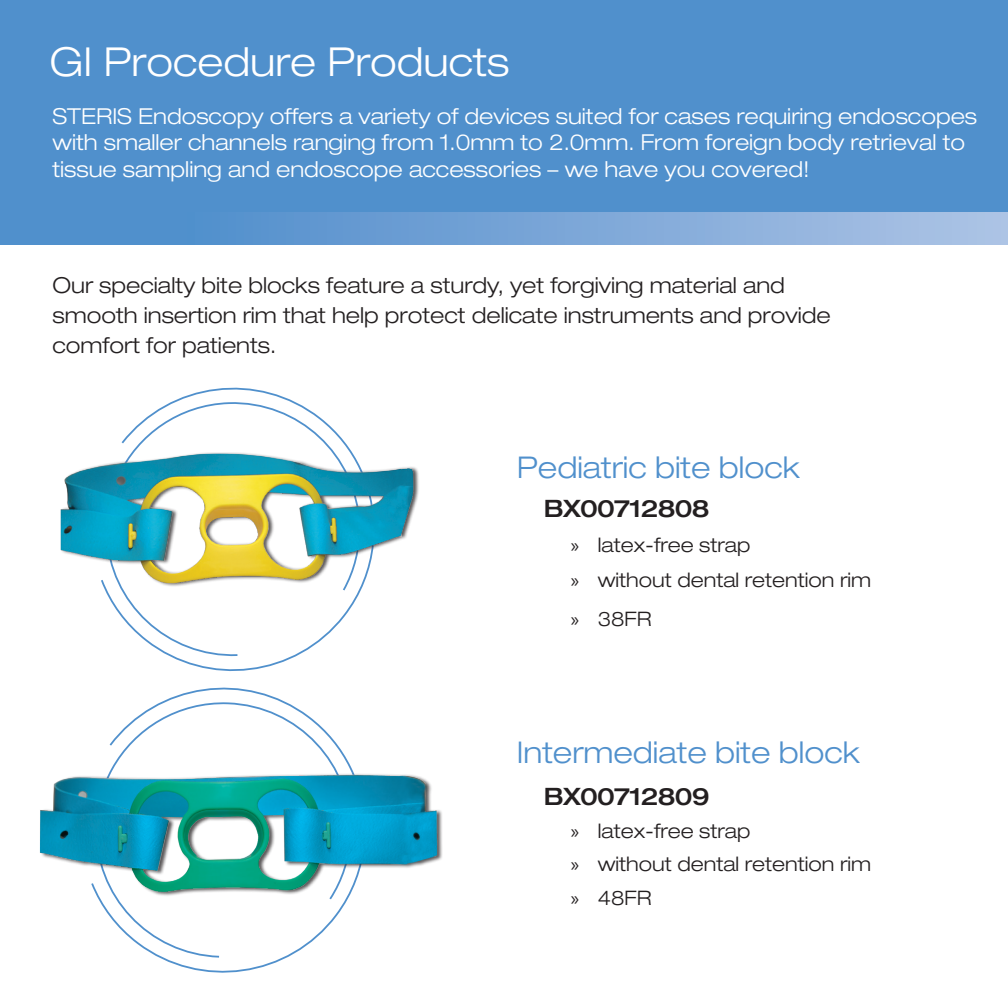
<style>
.page{position:relative;width:1008px;height:1008px;background:#fff}
.page>*{position:absolute;margin:0;border:0;box-sizing:border-box;transform-origin:0 0}
.t1{font:300 expanded 40px "Helvetica Neue LT Std";color:#fff}
.t2{font:300 expanded 30px "Helvetica Neue LT Std";color:#5090cc}
.t3{font:500 expanded 24px "Helvetica Neue LT Std";letter-spacing:-.03em;color:#231f20}
.t4{font:300 expanded 22px/26.4px "Helvetica Neue LT Std";color:#fff}
.t5{font:300 expanded 22px/30px "Helvetica Neue LT Std";color:#231f20}
.t6{font:300 expanded 20px "Helvetica Neue LT Std";color:#231f20}
.s1{font-family:"Myriad Pro";font-weight:400;font-stretch:normal}
</style>
<div class="page">
<div style="left:0;top:0;width:1008px;height:229px;background:#5090cc"></div>
<div style="left:0;top:213px;width:1008px;height:31px;background:linear-gradient(to right,#4287c8,#aac1e4)"></div>
<svg style="left:118px;top:387px;width:230px;height:280px"></svg>
<img style="left:60px;top:431px;width:359px;height:181px">
<svg style="left:162px;top:667px;width:122px;height:306px"></svg>
<svg style="left:100px;top:700px;width:246px;height:259px"></svg>
<img style="left:39px;top:744px;width:403px;height:159px">
<p class="t1" style="left:49px;top:38px;width:462px">GI Procedure Products</p>
<p class="t4" style="left:52px;top:102px;width:926px">STERIS Endoscopy offers a variety of devices suited for cases requiring endoscopes with smaller channels ranging from 1.0mm to 2.0mm. From foreign body retrieval to tissue sampling and endoscope accessories – we have you covered!</p>
<p class="t5" style="left:52px;top:270px;width:780px">Our specialty bite blocks feature a sturdy, yet forgiving material and smooth insertion rim that help protect delicate instruments and provide comfort for patients.</p>
<p class="t2" style="left:517px;top:450px;width:285px">Pediatric bite block</p>
<p class="t3" style="left:544px;top:494px;width:167px">BX00712808</p>
<p class="t6" style="left:571px;top:533px;width:181px"><span class="s1">»</span> latex-free strap</p>
<p class="t6" style="left:571px;top:568px;width:302px"><span class="s1">»</span> without dental retention rim</p>
<p class="t6" style="left:571px;top:607px;width:82px"><span class="s1">»</span> 38FR</p>
<p class="t2" style="left:517px;top:735px;width:345px">Intermediate bite block</p>
<p class="t3" style="left:544px;top:782px;width:167px">BX00712809</p>
<p class="t6" style="left:571px;top:819px;width:181px"><span class="s1">»</span> latex-free strap</p>
<p class="t6" style="left:571px;top:852px;width:302px"><span class="s1">»</span> without dental retention rim</p>
<p class="t6" style="left:571px;top:886px;width:82px"><span class="s1">»</span> 48FR</p>
</div>
